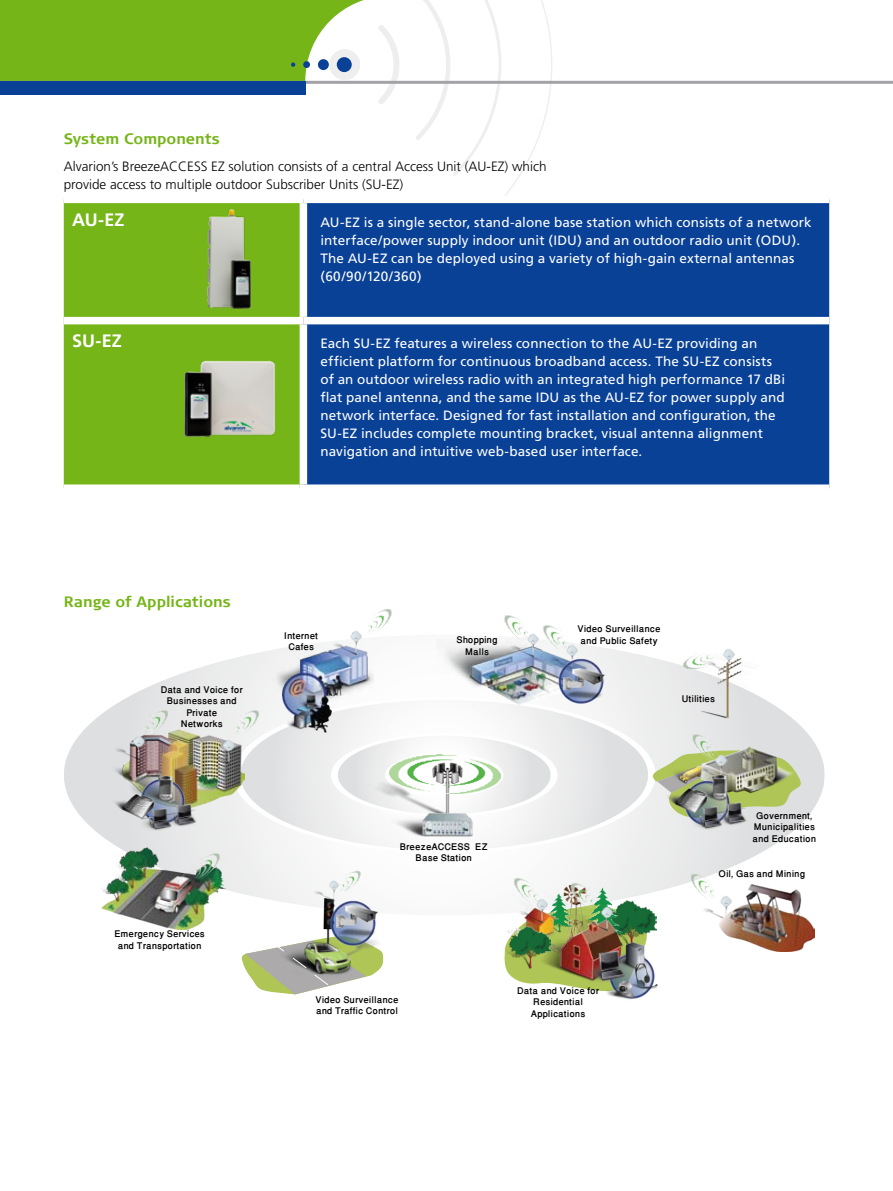
<style>
.page{position:relative;width:893px;height:1191px;background:#fff}
.page>*{position:absolute;margin:0;border:0;box-sizing:border-box;transform-origin:0 0}
.t1{font:700 18px "Frutiger";letter-spacing:-.005em;color:#fff}
.t2{font:700 15px "Signa Column";color:#75b518}
.t3{font:13.5px/18px "Frutiger";letter-spacing:.005em;color:#fff}
.t4{font:300 13.5px/18px "Frutiger";color:#000}
.t5{font:500 13.05px/11.4px "Win Soft Pro";color:#000;text-align:center}
</style>
<div class="page">
<svg style="left:64px;top:646px;width:761px;height:261px"></svg>
<img style="left:99px;top:847px;width:128px;height:83px">
<img style="left:721px;top:647px;width:14px;height:6px">
<img style="left:695px;top:653px;width:66px;height:68px">
<img style="left:270px;top:642px;width:104px;height:91px">
<img style="left:436px;top:639px;width:154px;height:65px">
<img style="left:372px;top:758px;width:18px;height:63px">
<img style="left:389px;top:776px;width:93px;height:63px">
<img style="left:390px;top:755px;width:111px;height:39px">
<img style="left:110px;top:730px;width:134px;height:79px">
<svg style="left:650px;top:750px;width:155px;height:69px"></svg>
<img style="left:671px;top:765px;width:15px;height:18px">
<img style="left:686px;top:733px;width:131px;height:66px">
<svg style="left:506px;top:969px;width:96px;height:22px"></svg>
<img style="left:501px;top:885px;width:8px;height:22px">
<img style="left:521px;top:923px;width:10px;height:3px">
<img style="left:624px;top:900px;width:32px;height:41px">
<img style="left:504px;top:926px;width:27px;height:43px">
<img style="left:548px;top:880px;width:76px;height:39px">
<img style="left:531px;top:919px;width:96px;height:66px">
<img style="left:204px;top:738px;width:31px;height:26px">
<img style="left:114px;top:735px;width:31px;height:25px">
<img style="left:331px;top:631px;width:32px;height:25px">
<img style="left:547px;top:643px;width:32px;height:26px">
<img style="left:697px;top:753px;width:31px;height:14px">
<img style="left:583px;top:905px;width:31px;height:26px">
<img style="left:519px;top:897px;width:30px;height:26px">
<img style="left:508px;top:647px;width:31px;height:11px">
<img style="left:133px;top:703px;width:39px;height:39px">
<img style="left:224px;top:703px;width:39px;height:39px">
<img style="left:313px;top:879px;width:26px;height:22px">
<img style="left:314px;top:899px;width:68px;height:24px">
<img style="left:323px;top:923px;width:7px;height:13px">
<svg style="left:241px;top:936px;width:143px;height:58px"></svg>
<img style="left:331px;top:865px;width:33px;height:32px">
<img style="left:356px;top:609px;width:36px;height:31px">
<img style="left:185px;top:846px;width:39px;height:38px">
<img style="left:499px;top:615px;width:39px;height:32px">
<img style="left:685px;top:867px;width:40px;height:38px">
<img style="left:538px;top:625px;width:39px;height:31px">
<img style="left:687px;top:727px;width:40px;height:39px">
<img style="left:702px;top:894px;width:17px;height:23px">
<img style="left:680px;top:646px;width:41px;height:27px">
<img style="left:566px;top:876px;width:39px;height:38px">
<img style="left:509px;top:871px;width:39px;height:38px">
<img style="left:719px;top:884px;width:96px;height:67px">
<img style="left:558px;top:657px;width:47px;height:47px">
<img style="left:177px;top:778px;width:9px;height:25px">
<img style="left:683px;top:779px;width:6px;height:47px">
<img style="left:564px;top:668px;width:45px;height:37px">
<img style="left:688px;top:767px;width:43px;height:35px">
<img style="left:665px;top:783px;width:43px;height:33px">
<img style="left:689px;top:802px;width:58px;height:27px">
<img style="left:330px;top:899px;width:47px;height:47px">
<img style="left:636px;top:994px;width:10px;height:5px">
<img style="left:608px;top:941px;width:38px;height:16px">
<img style="left:602px;top:982px;width:34px;height:18px">
<img style="left:621px;top:957px;width:37px;height:37px">
<img style="left:579px;top:949px;width:48px;height:33px">
<img style="left:336px;top:906px;width:46px;height:37px">
<img style="left:134px;top:768px;width:43px;height:35px">
<img style="left:112px;top:789px;width:43px;height:33px">
<img style="left:139px;top:803px;width:57px;height:28px">
<svg style="left:415px;top:0;width:137px;height:195px"></svg>
<svg style="left:0;top:0;width:399px;height:104px"></svg>
<div style="left:337px;top:57px;width:15px;height:15px;background:#094197;border-radius:50%"></div>
<div style="left:64px;top:203px;width:236px;height:281px;background:#75b518"></div>
<div style="left:307px;top:203px;width:522px;height:281px;background:#094197"></div>
<div style="left:64px;top:317px;width:239px;height:7px;background:#fff"></div>
<div style="left:303px;top:317px;width:526px;height:7px;background:#fff"></div>
<hr style="left:0;top:81px;width:893px;height:3px;background:#a3a3a7">
<div style="left:0;top:81px;width:305px;height:13px;background:#094197"></div>
<img style="left:204px;top:206px;width:50px;height:105px">
<img style="left:180px;top:358px;width:99px;height:83px">
<p class="t2" style="left:64px;top:130px;width:157px">System Components</p>
<p class="t4" style="left:64px;top:158px;width:484px">Alvarion’s BreezeACCESS EZ solution consists of a central Access Unit (AU-EZ) which provide access to multiple outdoor Subscriber Units (SU-EZ)</p>
<h1 class="t1" style="left:72px;top:209px;width:54px">AU-EZ</h1>
<p class="t3" style="left:320px;top:213px;width:493px">AU-EZ is a single sector, stand-alone base station which consists of a network interface/power supply indoor unit (IDU) and an outdoor radio unit (ODU).<br>The AU-EZ can be deployed using a variety of high-gain external antennas (60/90/120/360)</p>
<h1 class="t1" style="left:72px;top:330px;width:51px">SU-EZ</h1>
<p class="t3" style="left:320px;top:334px;width:466px">Each SU-EZ features a wireless connection to the AU-EZ providing an efficient platform for continuous broadband access. The SU-EZ consists of an outdoor wireless radio with an integrated high performance 17 dBi flat panel antenna, and the same IDU as the AU-EZ for power supply and network interface. Designed for fast installation and configuration, the SU-EZ includes complete mounting bracket, visual antenna alignment navigation and intuitive web-based user interface.</p>
<p class="t2" style="left:64px;top:593px;width:169px">Range of Applications</p>
<p class="t5" style="left:161px;top:684px;width:83px">Data and Voice for<br>Businesses and<br>Private<br>Networks</p>
<p class="t5" style="left:114px;top:928px;width:92px;text-align:left">Emergency Services and Transportation</p>
<p class="t5" style="left:284px;top:630px;width:35px">Internet<br>Cafes</p>
<p class="t5" style="left:457px;top:634px;width:43px">Shopping<br>Malls</p>
<p class="t5" style="left:578px;top:623px;width:84px;text-align:left">Video Surveillance and Public Safety</p>
<p class="t5" style="left:682px;top:693px;width:35px">Utilities</p>
<p class="t5" style="left:400px;top:841px;width:90px">BreezeACCESS EZ<br>Base Station</p>
<p class="t5" style="left:316px;top:994px;width:84px;text-align:left">Video Surveillance and Traffic Control</p>
<p class="t5" style="left:517px;top:984px;width:83px">Data and Voice for<br>Residential<br>Applications</p>
<p class="t5" style="left:753px;top:810px;width:65px;text-align:left">Government,<br>Municipalities and Education</p>
<p class="t5" style="left:718px;top:868px;width:88px">Oil, Gas and Mining</p>
</div>
